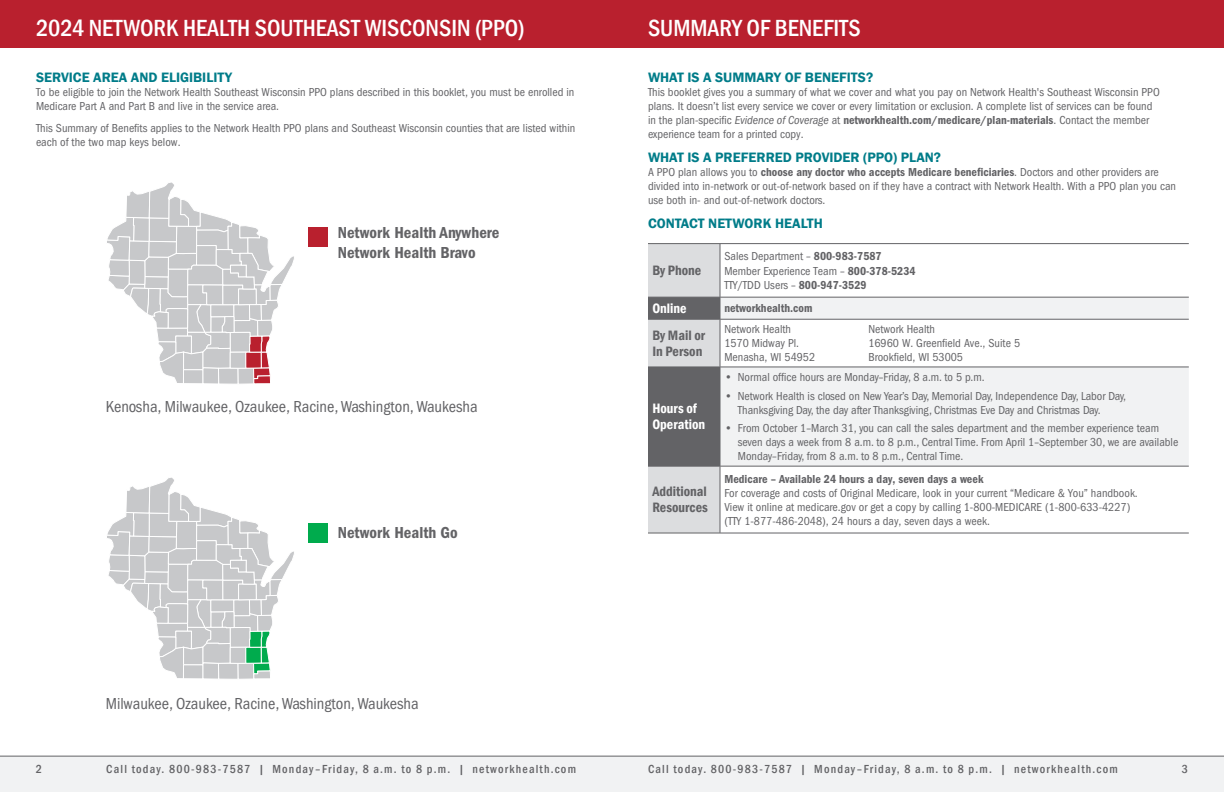
<style>
.page{position:relative;width:1224px;height:792px;background:#fff}
.page>*{position:absolute;margin:0;border:0;box-sizing:border-box;transform-origin:0 0}
.t1{font:500 condensed 24px "Franklin Gothic";color:#fff}
.t2{font:condensed 16.5px "Franklin Gothic LT Pro";color:#636366}
.t3{font:16.5px/19.8px "Franklin Gothic LT Pro Cn Dm";color:#636366}
.t4{font:600 14px "Franklin Gothic";color:#007c89}
.t5{font:600 condensed 14px/16px "Franklin Gothic";color:#636366}
.t6{font:600 condensed 14px/16px "Franklin Gothic";color:#fff}
.t7{font:condensed 12px/14px "Franklin Gothic LT Pro";color:#636366}
.t8{font:12px "Franklin Gothic LT Pro Cn Dm";color:#636366}
.t9{font:500 condensed 12px "Franklin Gothic";letter-spacing:.1em;color:#636366}
.s1{font-family:"Franklin Gothic LT Pro";font-stretch:condensed}
.s2{font-family:"Franklin Gothic LT Pro";font-style:italic;font-stretch:condensed}
.s3{font-family:"Franklin Gothic LT Pro Cn Dm";font-stretch:normal}
.s4{font-family:"Franklin Gothic";font-weight:600;font-stretch:normal}
</style>
<div class="page">
<div style="left:0;top:0;width:1224px;height:47px;background:#b9202e"></div>
<div style="left:0;top:756px;width:1224px;height:36px;background:#f1f2f3"></div>
<hr style="left:0;top:756px;width:1224px;height:1px;background:#636366">
<svg style="left:721px;top:298px;width:468px;height:168px;fill:#f1f2f3"></svg>
<hr style="left:648px;top:243px;width:72px;height:1px;background:#636366">
<hr style="left:720px;top:243px;width:469px;height:1px;background:#636366">
<svg style="left:648px;top:244px;width:73px;height:289px;background:#a8a8ab"></svg>
<hr style="left:720px;top:297px;width:469px;height:1px;background:#636366">
<hr style="left:648px;top:319px;width:72px;height:1px;background:#636366">
<hr style="left:720px;top:319px;width:1px;height:48px;background:#636366">
<hr style="left:720px;top:319px;width:469px;height:1px;background:#636366">
<hr style="left:648px;top:367px;width:72px;height:1px;background:#636366">
<hr style="left:720px;top:367px;width:1px;height:99px;background:#636366">
<hr style="left:720px;top:367px;width:469px;height:1px;background:#636366">
<hr style="left:648px;top:466px;width:72px;height:1px;background:#636366">
<hr style="left:648px;top:533px;width:72px;height:1px;background:#636366">
<hr style="left:720px;top:466px;width:1px;height:67px;background:#636366">
<hr style="left:720px;top:466px;width:469px;height:1px;background:#636366">
<hr style="left:720px;top:533px;width:469px;height:1px;background:#636366">
<div style="left:308px;top:227px;width:20px;height:20px;background:#b9202e"></div>
<div style="left:308px;top:523px;width:20px;height:20px;background:#00ab4d"></div>
<svg style="left:106px;top:182px;width:189px;height:575px"></svg>
<h1 class="t1" style="left:36px;top:12px;width:490px">2024 NETWORK HEALTH SOUTHEAST WISCONSIN (PPO)</h1>
<h1 class="t1" style="left:648px;top:12px;width:214px">SUMMARY OF BENEFITS</h1>
<p class="t4" style="left:36px;top:69px;width:198px">SERVICE AREA AND ELIGIBILITY</p>
<p class="t7" style="left:36px;top:85px;width:540px">To be eligible to join the Network Health Southeast Wisconsin PPO plans described in this booklet, you must be enrolled in<br>Medicare Part A and Part B and live in the service area.</p>
<p class="t7" style="left:36px;top:121px;width:541px">This Summary of Benefits applies to the Network Health PPO plans and Southeast Wisconsin counties that are listed within each of the two map keys below.</p>
<h2 class="t3" style="left:338px;top:223px;width:163px">Network Health Anywhere<br>Network Health Bravo</h2>
<h2 class="t2" style="left:106px;top:397px;width:373px">Kenosha, Milwaukee, Ozaukee, Racine, Washington, Waukesha</h2>
<h2 class="t3" style="left:338px;top:523px;width:121px">Network Health Go</h2>
<h2 class="t2" style="left:106px;top:694px;width:314px">Milwaukee, Ozaukee, Racine, Washington, Waukesha</h2>
<p class="t4" style="left:648px;top:69px;width:227px">WHAT IS A SUMMARY OF BENEFITS?</p>
<p class="t7" style="left:648px;top:85px;width:513px">This booklet gives you a summary of what we cover and what you pay on Network Health's Southeast Wisconsin PPO plans. It doesn’t list every service we cover or every limitation or exclusion. A complete list of services can be found</p>
<p class="t8" style="left:648px;top:113px;width:503px"><span class="s1">in the plan-specific</span> <span class="s2">Evidence of Coverage</span> <span class="s1">at</span> networkhealth.com/medicare/plan-materials<span class="s1">. Contact the member</span></p>
<p class="t7" style="left:648px;top:127px;width:157px">experience team for a printed copy.</p>
<p class="t4" style="left:648px;top:149px;width:295px">WHAT IS A PREFERRED PROVIDER (PPO) PLAN?</p>
<p class="t7" style="left:648px;top:165px;width:530px">A PPO plan allows you to <span class="s3">choose any doctor who accepts Medicare beneficiaries</span>. Doctors and other providers are divided into in-network or out-of-network based on if they have a contract with Network Health. With a PPO plan you can use both in- and out-of-network doctors.</p>
<p class="t4" style="left:648px;top:215px;width:176px">CONTACT NETWORK HEALTH</p>
<p class="t5" style="left:652px;top:262px;width:50px">By Phone</p>
<p class="t7" style="left:724px;top:250px;width:193px">Sales Department – <span class="s3">800-983-7587<br></span>Member Experience Team – <span class="s3">800-378-5234<br></span>TTY/TDD Users – <span class="s3">800-947-3529</span></p>
<p class="t6" style="left:652px;top:300px;width:36px">Online</p>
<p class="t8" style="left:724px;top:301px;width:90px">networkhealth.com</p>
<p class="t5" style="left:652px;top:327px;width:54px">By Mail or<br>In Person</p>
<p class="t7" style="left:724px;top:322px;width:68px">Network Health</p>
<p class="t7" style="left:868px;top:322px;width:68px">Network Health</p>
<p class="t7" style="left:724px;top:336px;width:76px">1570 Midway Pl.</p>
<p class="t7" style="left:868px;top:336px;width:153px">16960 W. Greenfield Ave., Suite 5</p>
<p class="t7" style="left:724px;top:350px;width:92px">Menasha, WI 54952</p>
<p class="t7" style="left:868px;top:350px;width:96px">Brookfield, WI 53005</p>
<p class="t6" style="left:652px;top:401px;width:54px">Hours of<br>Operation</p>
<p class="t5" style="left:652px;top:484px;width:57px">Additional<br>Resources</p>
<p class="t7" style="left:724px;top:370px;width:262px"><span class="s4">•</span> Normal office hours are Monday–Friday, 8 a.m. to 5 p.m.</p>
<p class="t7" style="left:738px;top:389px;width:390px;text-indent:-14px"><span class="s4">•</span> Network Health is closed on New Year’s Day, Memorial Day, Independence Day, Labor Day,<br>Thanksgiving Day, the day after Thanksgiving, Christmas Eve Day and Christmas Day.</p>
<p class="t7" style="left:738px;top:421px;width:442px;text-indent:-14px"><span class="s4">•</span> From October 1–March 31, you can call the sales department and the member experience team seven days a week from 8 a.m. to 8 p.m., Central Time. From April 1–September 30, we are available<br>Monday–Friday, from 8 a.m. to 8 p.m., Central Time.</p>
<p class="t8" style="left:724px;top:472px;width:261px">Medicare – Available 24 hours a day, seven days a week</p>
<p class="t7" style="left:724px;top:486px;width:415px">For coverage and costs of Original Medicare, look in your current “Medicare &amp; You” handbook.<br>View it online at medicare.gov or get a copy by calling 1-800-MEDICARE (1-800-633-4227) (TTY 1-877-486-2048), 24 hours a day, seven days a week.</p>
<p class="t9" style="left:36px;top:762px;width:8px">2</p>
<p class="t9" style="left:106px;top:762px;width:471px">Call today. 800-983-7587 | Monday–Friday, 8 a.m. to 8 p.m. | networkhealth.com</p>
<p class="t9" style="left:648px;top:762px;width:471px">Call today. 800-983-7587 | Monday–Friday, 8 a.m. to 8 p.m. | networkhealth.com</p>
<p class="t9" style="left:1182px;top:762px;width:8px">3</p>
</div>
